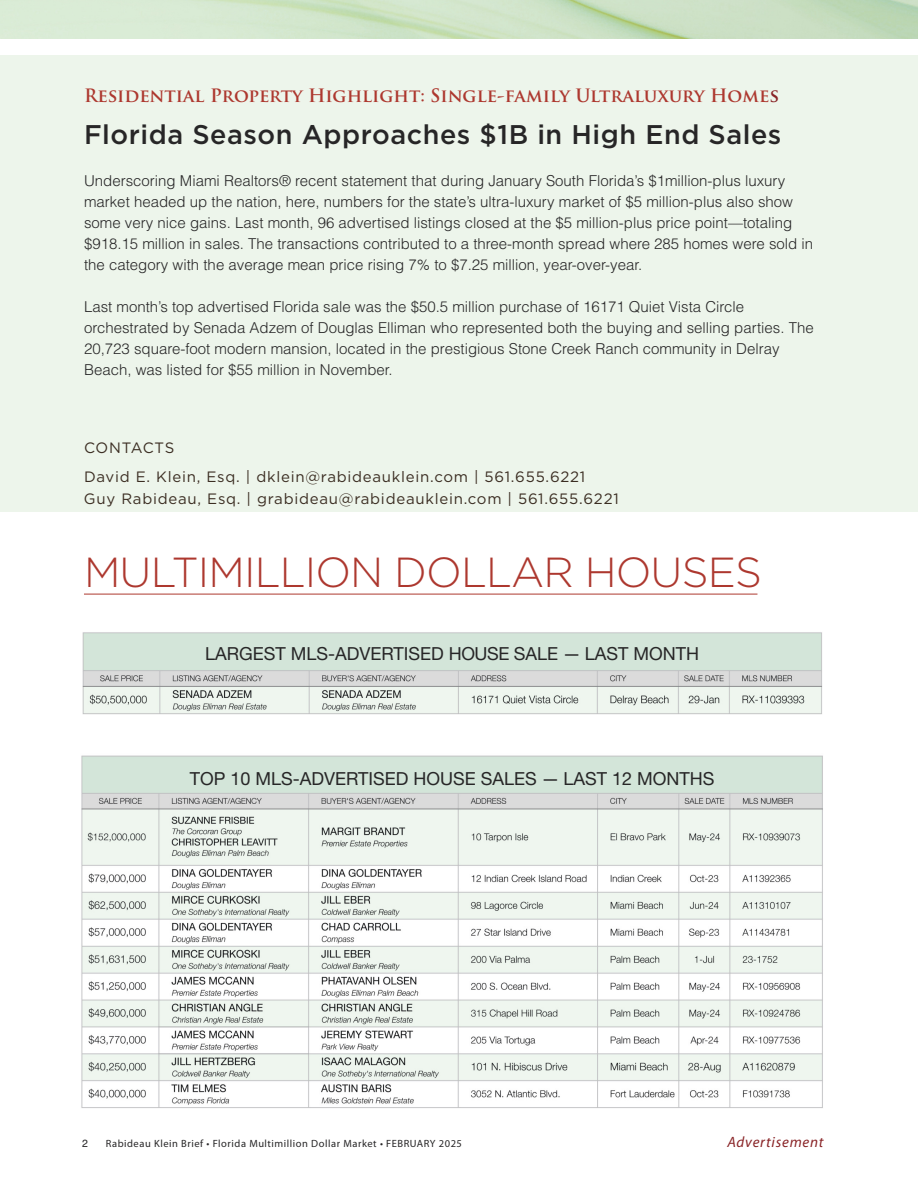
<style>
.page{position:relative;width:918px;height:1188px;background:#fff}
.page>*{position:absolute;margin:0;border:0;box-sizing:border-box;transform-origin:0 0}
.t1{font:300 42px "Gotham";letter-spacing:-.02em;color:#ad382f}
.t2{font:500 27px "Gotham";letter-spacing:.02em;color:#272627}
.t3{font:18px "Helvetica Neue";color:#272627}
.t4{font:700 18px "Trajan Pro";color:#ad382f}
.t5{font:300 15px/21px "Helvetica";color:#272627}
.t6{font:15px/28.5px "Gotham";letter-spacing:.05em;color:#3b2d22}
.t7{font:italic 15px "Myriad Pro";letter-spacing:.05em;color:#892427}
.t8{font:10.5px "Myriad Pro";letter-spacing:.05em;color:#272627}
.t9{font:10.5px "Helvetica";color:#272627}
.s1{color:#892427}
</style>
<div class="page">
<div style="left:0;top:56px;width:918px;height:456px;background:#edf5eb"></div>
<img style="left:82px;top:632px;width:740px;height:83px">
<img style="left:81px;top:755px;width:742px;height:353px">
<img style="left:0;top:0;width:918px;height:38px">
<hr style="left:84px;top:594px;width:673px;height:1px;background:#ad382f">
<p class="t4" style="left:84px;top:89px;width:697px">Residential Property Highlight: Single-family Ultraluxury Home<span class="s1">s</span></p>
<h2 class="t2" style="left:84px;top:125px;width:699px">Florida Season Approaches $1B in High End Sales</h2>
<p class="t5" style="left:84px;top:170px;width:731px">Underscoring Miami Realtors® recent statement that during January South Florida’s $1million-plus luxury market headed up the nation, here, numbers for the state’s ultra-luxury market of $5 million-plus also show some very nice gains. Last month, 96 advertised listings closed at the $5 million-plus price point—totaling $918.15 million in sales. The transactions contributed to a three-month spread where 285 homes were sold in the category with the average mean price rising 7% to $7.25 million, year-over-year.</p>
<p class="t5" style="left:84px;top:296px;width:731px">Last month’s top advertised Florida sale was the $50.5 million purchase of 16171 Quiet Vista Circle orchestrated by Senada Adzem of Douglas Elliman who represented both the buying and selling parties. The 20,723 square-foot modern mansion, located in the prestigious Stone Creek Ranch community in Delray Beach, was listed for $55 million in November.</p>
<p class="t6" style="left:84px;top:435px;width:503px">CONTACTS<br>David E. Klein, Esq. | dklein@rabideauklein.com | 561.655.6221</p>
<p class="t6" style="left:84px;top:486px;width:536px">Guy Rabideau, Esq. | grabideau@rabideauklein.com | 561.655.6221</p>
<h1 class="t1" style="left:84px;top:557px;width:679px">MULTIMILLION DOLLAR HOUSES</h1>
<p class="t3" style="left:205px;top:638px;width:496px">LARGEST MLS-ADVERTISED HOUSE SALE — LAST MONTH</p>
<p class="t3" style="left:190px;top:764px;width:526px">TOP 10 MLS-ADVERTISED HOUSE SALES — LAST 12 MONTHS</p>
<p class="t9" style="left:82px;top:1137px;width:7px">2</p>
<p class="t8" style="left:106px;top:1140px;width:358px">Rabideau Klein Brief • Florida Multimillion Dollar Market • FEBRUARY 2025</p>
<p class="t7" style="left:728px;top:1137px;width:98px">Advertisement</p>
</div>
